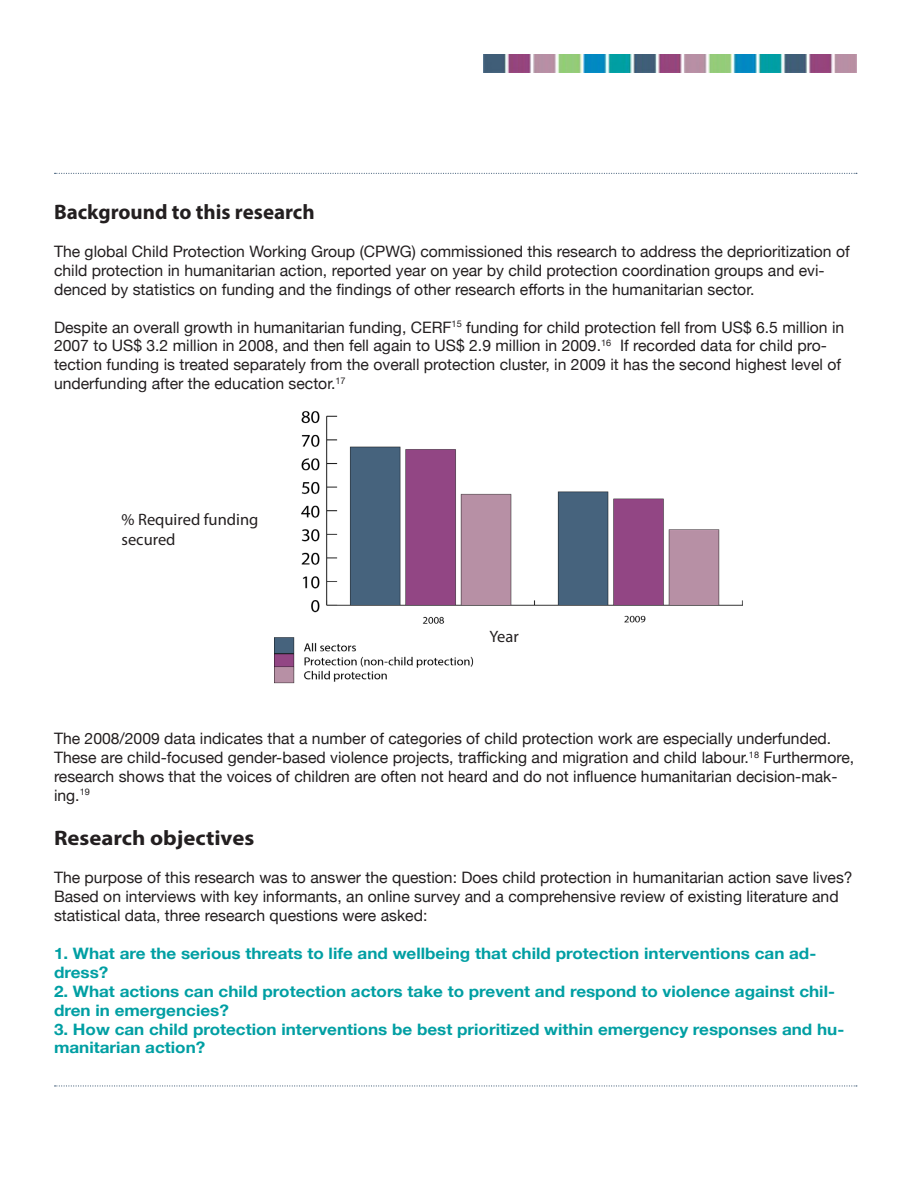
<style>
.page{position:relative;width:918px;height:1188px;background:#fff}
.page>*{position:absolute;margin:0;border:0;box-sizing:border-box;transform-origin:0 0}
.Subheader{font:700 21px "Myriad Pro";color:#231f20}
.Subheader-2{font:700 21px "Myriad Pro";color:#231f20;scale:1.08 1}
.t1{font:16.5px/19.8px "Myriad Pro";color:#231f20}
.t2{font:15.75px/18.9px "Helvetica Neue";color:#231f20}
.Subheader-3{font:700 15.75px/18.9px "Helvetica Neue";color:#009fa3;scale:1.08 1}
</style>
<div class="page">
<img style="left:274px;top:411px;width:468px;height:273px">
<img style="left:484px;top:54px;width:372px;height:19px">
<svg style="left:55px;top:173px;width:802px;height:1px"></svg>
<svg style="left:55px;top:1085px;width:802px;height:2px"></svg>
<p class="Subheader" style="left:54px;top:198px;width:262px">Background to this research</p>
<p class="t2" style="left:54px;top:243px;width:797px">The global Child Protection Working Group (CPWG) commissioned this research to address the deprioritization of child protection in humanitarian action, reported year on year by child protection coordination groups and evi&shy;denced by statistics on funding and the findings of other research efforts in the humanitarian sector.</p>
<p class="t2" style="left:54px;top:318px;width:792px">Despite an overall growth in humanitarian funding, CERF<sup>15</sup> funding for child protection fell from US$ 6.5 million in 2007 to US$ 3.2 million in 2008, and then fell again to US$ 2.9 million in 2009.<sup>16</sup> If recorded data for child pro&shy;tection funding is treated separately from the overall protection cluster, in 2009 it has the second highest level of underfunding after the education sector.<sup>17</sup></p>
<p class="t1" style="left:122px;top:510px;width:138px">% Required funding secured</p>
<p class="t1" style="left:490px;top:627px;width:31px">Year</p>
<p class="t2" style="left:54px;top:730px;width:802px">The 2008/2009 data indicates that a number of categories of child protection work are especially underfunded.<br>These are child-focused gender-based violence projects, trafficking and migration and child labour.<sup>18</sup> Furthermore, research shows that the voices of children are often not heard and do not influence humanitarian decision-mak&shy;ing.<sup>19</sup></p>
<p class="Subheader-2" style="left:54px;top:824px;width:187px">Research objectives</p>
<p class="t2" style="left:54px;top:869px;width:800px">The purpose of this research was to answer the question: Does child protection in humanitarian action save lives?</p>
<p class="t2" style="left:54px;top:888px;width:786px">Based on interviews with key informants, an online survey and a comprehensive review of existing literature and statistical data, three research questions were asked:</p>
<p class="Subheader-3" style="left:54px;top:944px;width:707px">1. What are the serious threats to life and wellbeing that child protection interventions can ad&shy;dress?</p>
<p class="Subheader-3" style="left:54px;top:982px;width:725px">2. What actions can child protection actors take to prevent and respond to violence against chil&shy;dren in emergencies?</p>
<p class="Subheader-3" style="left:54px;top:1020px;width:733px">3. How can child protection interventions be best prioritized within emergency responses and hu&shy;manitarian action?</p>
</div>
